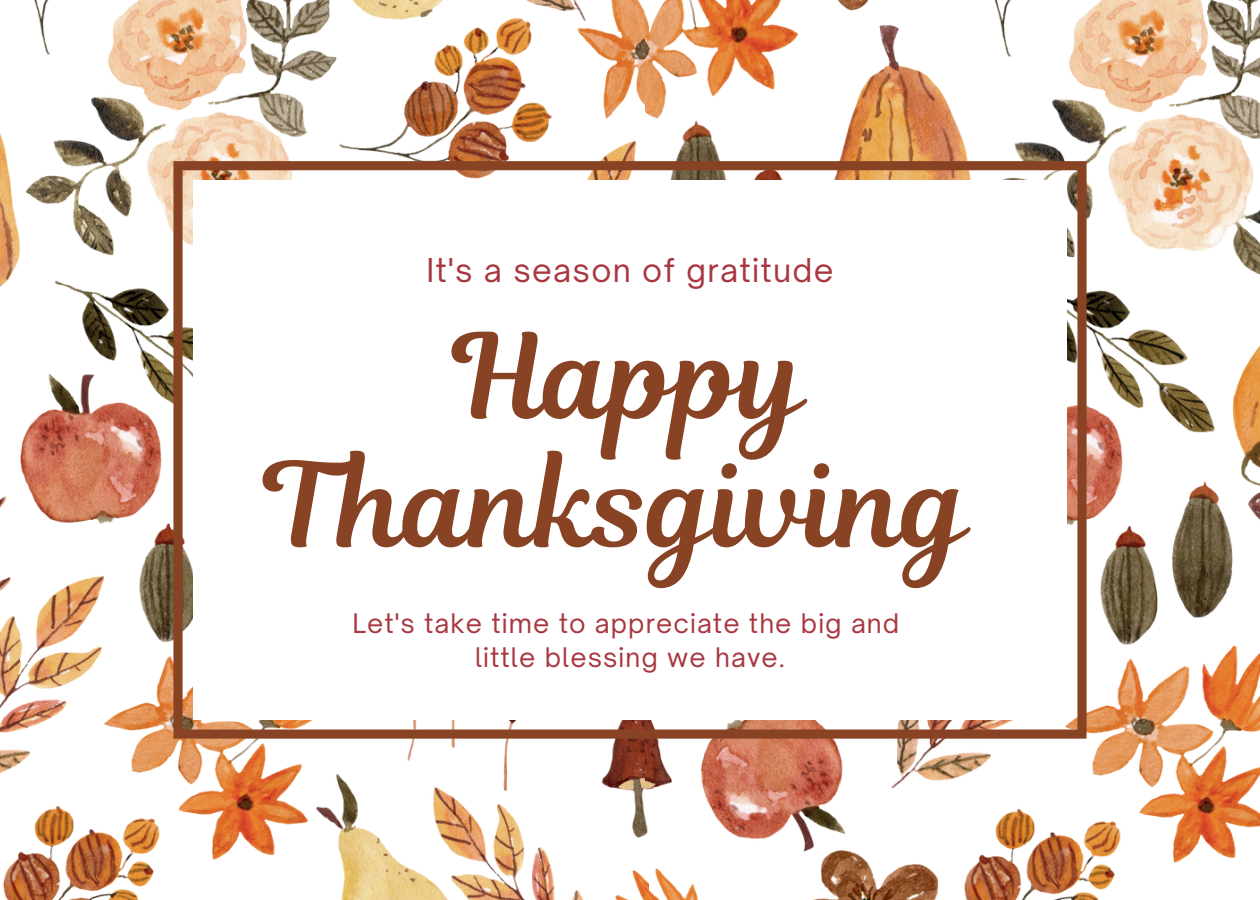
<style>
.page{position:relative;width:1260px;height:900px;background:#fff}
.page>*{position:absolute;margin:0;border:0;box-sizing:border-box;transform-origin:0 0}
.t1{font:116.5px/128.5px "Magnolia Script";color:#884324;text-align:center}
.t2{font:31.5px "Open Sauce One";letter-spacing:.04em;color:#a93741}
.t3{font:25.75px/34.5px "Open Sauce One";letter-spacing:.04em;color:#a93741;text-align:center}
</style>
<div class="page">
<img style="left:0;top:0;width:646px;height:900px">
<img style="left:646px;top:0;width:614px;height:900px">
<svg style="left:173px;top:161px;width:914px;height:578px"></svg>
<div style="left:193px;top:180px;width:873px;height:540px;background:#fff"></div>
<p class="t2" style="left:426px;top:251px;width:409px">It's a season of gratitude</p>
<h1 class="t1" style="left:265px;top:313px;width:706px">Happy<br>Thanksgiving</h1>
<p class="t3" style="left:352px;top:606px;width:548px">Let's take time to appreciate the big and little blessing we have.</p>
</div>
